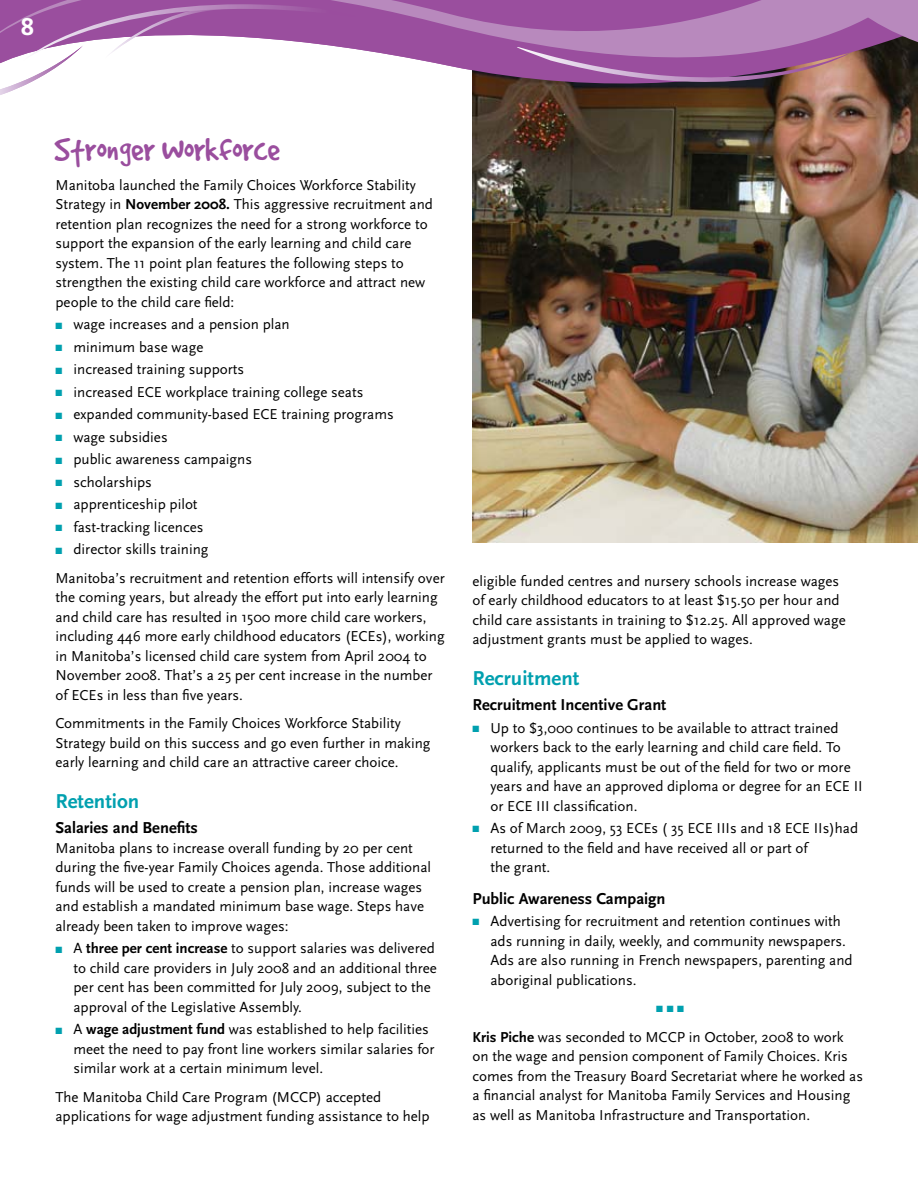
<style>
.page{position:relative;width:918px;height:1188px;background:#fff}
.page>*{position:absolute;margin:0;border:0;box-sizing:border-box;transform-origin:0 0}
.t1{font:36px "Good Dog Plain";color:#9a4e9e}
.t2{font:700 24px "Frutiger";color:#fff}
.t3{font:700 21px "Scala Sans";color:#00a0af}
.t4{font:700 16.5px "Scala Sans";color:#000}
.t5{font:15px/19.5px "Scala Sans";color:#000}
.t6{font:9px "Zapf Dingbats";color:#00a0af}
.s1{font-weight:700}
.s2{color:#00a0af}
</style>
<div class="page">
<img style="left:472px;top:100px;width:446px;height:443px">
<svg style="left:380px;top:0;width:134px;height:100px;fill:#9a4e9e"></svg>
<svg style="left:0;top:0;width:380px;height:95px"></svg>
<svg style="left:514px;top:0;width:404px;height:114px;background:#8c5c7e"></svg>
<h2 class="t2" style="left:21px;top:12px;width:15px">8</h2>
<h1 class="t1" style="left:55px;top:138px;width:227px">Stronger Workforce</h1>
<p class="t5" style="left:56px;top:175px;width:379px">Manitoba launched the Family Choices Workforce Stability Strategy in <span class="s1">November 2008.</span> This aggressive recruitment and retention plan recognizes the need for a strong workforce to support the expansion of the early learning and child care system. The 11 point plan features the following steps to strengthen the existing child care workforce and attract new people to the child care field:</p>
<p class="t5" style="left:56px;top:315px;width:236px"><span class="s2">■</span> wage increases and a pension plan</p>
<p class="t5" style="left:56px;top:337px;width:149px"><span class="s2">■</span> minimum base wage</p>
<p class="t5" style="left:56px;top:360px;width:190px"><span class="s2">■</span> increased training supports</p>
<p class="t5" style="left:56px;top:382px;width:309px"><span class="s2">■</span> increased ECE workplace training college seats</p>
<p class="t5" style="left:56px;top:405px;width:340px"><span class="s2">■</span> expanded community-based ECE training programs</p>
<p class="t5" style="left:56px;top:427px;width:114px"><span class="s2">■</span> wage subsidies</p>
<p class="t5" style="left:56px;top:450px;width:198px"><span class="s2">■</span> public awareness campaigns</p>
<p class="t5" style="left:56px;top:472px;width:98px"><span class="s2">■</span> scholarships</p>
<p class="t5" style="left:56px;top:495px;width:144px"><span class="s2">■</span> apprenticeship pilot</p>
<p class="t5" style="left:56px;top:517px;width:149px"><span class="s2">■</span> fast-tracking licences</p>
<p class="t5" style="left:55px;top:535px;width:391px;line-height:28.5px"><span class="s2">■</span> director skills training<br>Manitoba’s recruitment and retention efforts will intensify over</p>
<p class="t5" style="left:55px;top:588px;width:391px">the coming years, but already the effort put into early learning and child care has resulted in 1500 more child care workers, including 446 more early childhood educators (ECEs), working in Manitoba’s licensed child care system from April 2004 to November 2008. That’s a 25 per cent increase in the number of ECEs in less than five years.</p>
<p class="t5" style="left:55px;top:714px;width:377px">Commitments in the Family Choices Workforce Stability<br>Strategy build on this success and go even further in making early learning and child care an attractive career choice.</p>
<h3 class="t3" style="left:56px;top:790px;width:85px">Retention</h3>
<p class="t4" style="left:56px;top:819px;width:144px">Salaries and Benefits</p>
<p class="t5" style="left:56px;top:838px;width:377px">Manitoba plans to increase overall funding by 20 per cent during the five-year Family Choices agenda. Those additional funds will be used to create a pension plan, increase wages and establish a mandated minimum base wage. Steps have already been taken to improve wages:</p>
<p class="t5" style="left:73px;top:939px;width:365px;text-indent:-18px"><span class="s2">■</span> A <span class="s1">three per cent increase</span> to support salaries was delivered to child care providers in July 2008 and an additional three per cent has been committed for July 2009, subject to the approval of the Legislative Assembly.</p>
<p class="t5" style="left:73px;top:1020px;width:363px;text-indent:-18px"><span class="s2">■</span> A <span class="s1">wage adjustment fund</span> was established to help facilities meet the need to pay front line workers similar salaries for similar work at a certain minimum level.</p>
<p class="t5" style="left:55px;top:1087px;width:376px">The Manitoba Child Care Program (MCCP) accepted applications for wage adjustment funding assistance to help</p>
<p class="t5" style="left:472px;top:571px;width:375px">eligible funded centres and nursery schools increase wages of early childhood educators to at least $15.50 per hour and child care assistants in training to $12.25. All approved wage adjustment grants must be applied to wages.</p>
<h3 class="t3" style="left:472px;top:666px;width:108px">Recruitment</h3>
<p class="t4" style="left:472px;top:696px;width:195px">Recruitment Incentive Grant</p>
<p class="t5" style="left:490px;top:718px;width:374px;text-indent:-18px"><span class="s2">■</span> Up to $3,000 continues to be available to attract trained workers back to the early learning and child care field. To qualify, applicants must be out of the field for two or more years and have an approved diploma or degree for an ECE II or ECE III classification.</p>
<p class="t5" style="left:490px;top:819px;width:369px;text-indent:-18px"><span class="s2">■</span> As of March 2009, 53 ECEs ( 35 ECE IIIs and 18 ECE IIs)had returned to the field and have received all or part of<br>the grant.</p>
<p class="t4" style="left:472px;top:889px;width:195px">Public Awareness Campaign</p>
<p class="t5" style="left:490px;top:912px;width:364px;text-indent:-18px"><span class="s2">■</span> Advertising for recruitment and retention continues with ads running in daily, weekly, and community newspapers.<br>Ads are also running in French newspapers, parenting and aboriginal publications.</p>
<p class="t6" style="left:656px;top:1005px;width:30px">■■■</p>
<p class="t5" style="left:472px;top:1027px;width:392px"><span class="s1">Kris Piche</span> was seconded to MCCP in October, 2008 to work on the wage and pension component of Family Choices. Kris comes from the Treasury Board Secretariat where he worked as a financial analyst for Manitoba Family Services and Housing as well as Manitoba Infrastructure and Transportation.</p>
</div>
